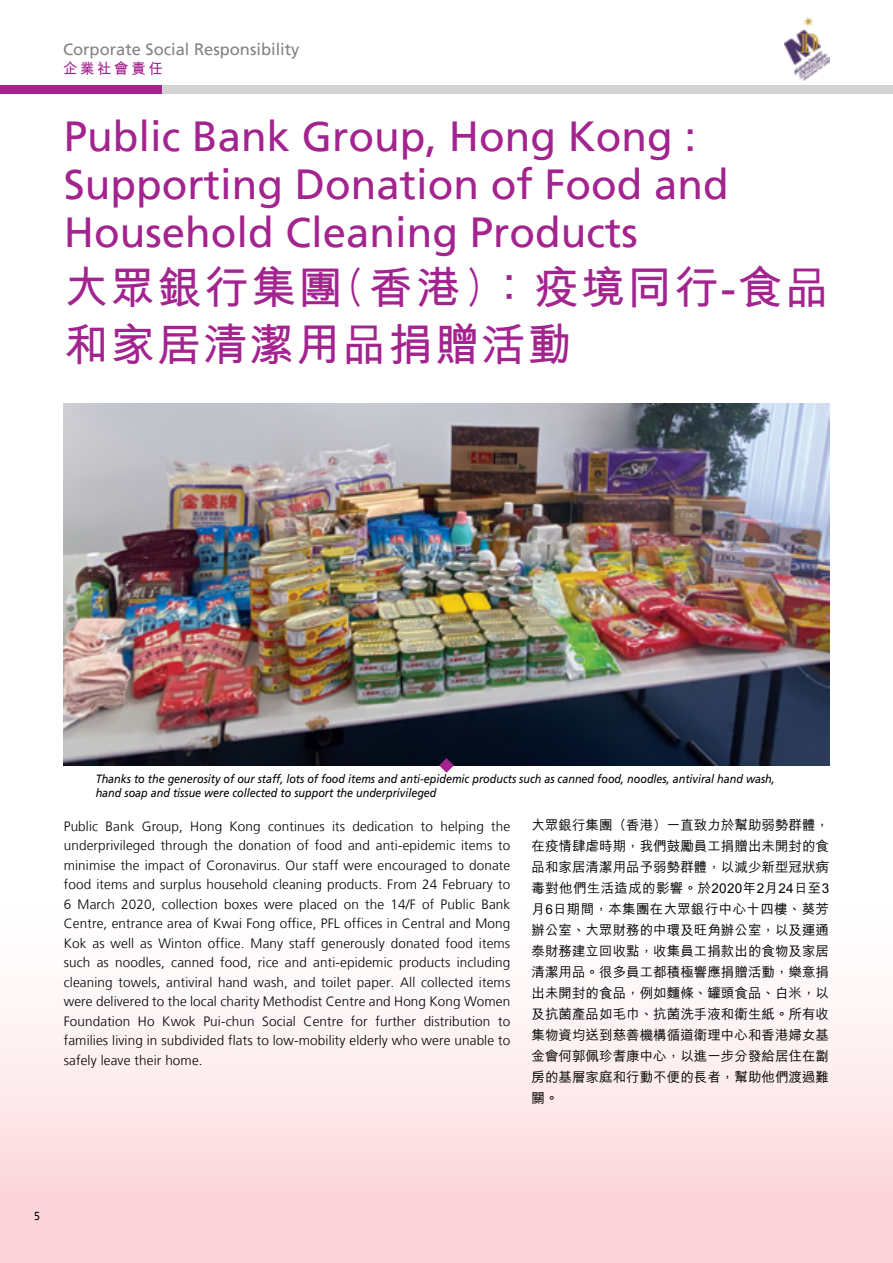
<style>
.page{position:relative;width:893px;height:1263px;background:#fff}
.page>*{position:absolute;margin:0;border:0;box-sizing:border-box;transform-origin:0 0}
.t1{font:700 45px/57px "M Hei HK";letter-spacing:.035em;color:#a3238f}
.t2{font:42px/48px "Frutiger LT";color:#a3238f}
.t3{font:16.5px "Frutiger LT";color:#808285}
.t4{font:700 15px "M Hei HK";letter-spacing:.2em;color:#a3238f;scale:.95 1}
.t5{font:300 13.5px/19.5px "Frutiger LT";letter-spacing:.01em;color:#000;text-align:justify}
.t6{font:500 13.5px/21px "M Hei HK";color:#000;text-align:justify}
.t7{font:italic 12px/14.4px "Frutiger LT Std";color:#000;scale:.9 1}
.t8{font:11.55px "Frutiger LT";color:#000;scale:.91 1}
</style>
<div class="page">
<div style="left:0;top:838px;width:893px;height:425px;background:linear-gradient(to bottom,#fff,#fbd2d7)"></div>
<div style="left:0;top:85px;width:893px;height:9px;background:#d1d3d4"></div>
<img style="left:785px;top:17px;width:44px;height:64px">
<img style="left:64px;top:404px;width:765px;height:361px">
<div style="left:0;top:85px;width:162px;height:9px;background:#a3238f"></div>
<svg style="left:439px;top:758px;width:15px;height:15px"></svg>
<p class="t3" style="left:63px;top:39px;width:238px">Corporate Social Responsibility</p>
<p class="t4" style="left:63px;top:58px;width:107px">企業社會責任</p>
<h2 class="t2" style="left:64px;top:112px;width:667px">Public Bank Group, Hong Kong :<br>Supporting Donation of Food and<br>Household Cleaning Products</h2>
<h1 class="t1" style="left:64px;top:256px;width:767px">大眾銀行集團(香港)：疫境同行-食品和家居清潔用品捐贈活動</h1>
<p class="t7" style="left:96px;top:772px;width:756px">Thanks to the generosity of our staff, lots of food items and anti-epidemic products such as canned food, noodles, antiviral hand wash, hand soap and tissue were collected to support the underprivileged</p>
<p class="t5" style="left:64px;top:817px;width:448px">Public Bank Group, Hong Kong continues its dedication to helping the underprivileged through the donation of food and anti-epidemic items to minimise the impact of Coronavirus. Our staff were encouraged to donate food items and surplus household cleaning products. From 24 February to 6 March 2020, collection boxes were placed on the 14/F of Public Bank Centre, entrance area of Kwai Fong office, PFL offices in Central and Mong Kok as well as Winton office. Many staff generously donated food items such as noodles, canned food, rice and anti-epidemic products including cleaning towels, antiviral hand wash, and toilet paper. All collected items were delivered to the local charity Methodist Centre and Hong Kong Women Foundation Ho Kwok Pui-chun Social Centre for further distribution to families living in subdivided flats to low-mobility elderly who were unable to safely leave their home.</p>
<p class="t6" style="left:532px;top:814px;width:299px">大眾銀行集團（香港）一直致力於幫助弱勢群體，在疫情肆虐時期，我們鼓勵員工捐贈出未開封的食品和家居清潔用品予弱勢群體，以減少新型冠狀病毒對他們生活造成的影響。於2020年2月24日至3月6日期間，本集團在大眾銀行中心十四樓、葵芳辦公室、大眾財務的中環及旺角辦公室，以及運通泰財務建立回收點，收集員工捐款出的食物及家居清潔用品。很多員工都積極響應捐贈活動，樂意捐出未開封的食品，例如麵條、罐頭食品、白米，以及抗菌產品如毛巾、抗菌洗手液和衛生紙。所有收集物資均送到慈善機構循道衛理中心和香港婦女基金會何郭佩珍耆康中心，以進一步分發給居住在劏房的基層家庭和行動不便的長者，幫助他們渡過難關。</p>
<p class="t8" style="left:34px;top:1209px;width:8px">5</p>
</div>
